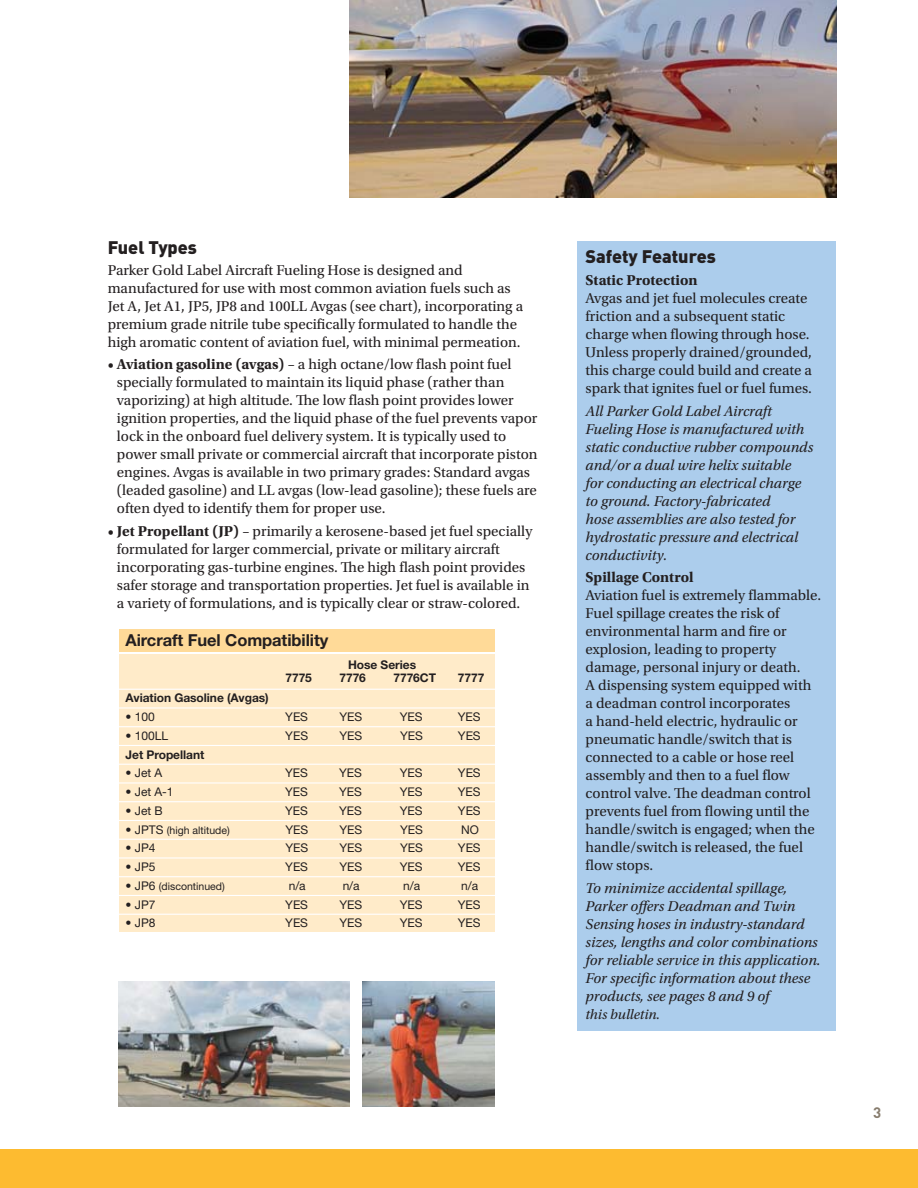
<style>
.page{position:relative;width:918px;height:1188px;background:#fff}
.page>*{position:absolute;margin:0;border:0;box-sizing:border-box;transform-origin:0 0}
.t1{font:900 18px "DINOT";color:#231f20}
.t2{font:700 16.5px "Helvetica Neue LT Std";letter-spacing:-.005em;color:#231f20}
.t3{font:15px/18px "Utopia Std";color:#231f20}
.t4{font:italic 15px/18px "Utopia Std";color:#231f20}
.t5{font:700 15px "Utopia Std";color:#231f20}
.t6{font:700 15px "DINOT";color:#887d6e}
.t7{font:italic 14.25px "Utopia Std";color:#231f20}
.t8{font:12px "Helvetica Neue LT Std";letter-spacing:-.005em;color:#231f20}
.t9{font:700 12px "Helvetica Neue LT Std";letter-spacing:-.005em;color:#231f20}
.t10{font:10.5px "Helvetica Neue LT Std";color:#231f20}
.s1{font-weight:700}
.s2{font-size:12px}
</style>
<div class="page">
<img style="left:349px;top:0;width:488px;height:198px">
<div style="left:0;top:1150px;width:918px;height:38px;background:#fdbb30"></div>
<div style="left:577px;top:242px;width:259px;height:789px;background:#accdec"></div>
<div style="left:119px;top:654px;width:375px;height:277px;background:#ffebc9"></div>
<div style="left:119px;top:629px;width:375px;height:22px;background:#ffda98"></div>
<hr style="left:112px;top:689px;width:391px;height:1px;background:#fff">
<hr style="left:112px;top:707px;width:391px;height:2px;background:#fff">
<hr style="left:112px;top:726px;width:391px;height:1px;background:#fff">
<hr style="left:112px;top:745px;width:391px;height:1px;background:#fff">
<hr style="left:112px;top:764px;width:391px;height:1px;background:#fff">
<hr style="left:112px;top:782px;width:391px;height:2px;background:#fff">
<hr style="left:112px;top:801px;width:391px;height:1px;background:#fff">
<hr style="left:112px;top:820px;width:391px;height:1px;background:#fff">
<hr style="left:112px;top:839px;width:391px;height:1px;background:#fff">
<hr style="left:112px;top:857px;width:391px;height:2px;background:#fff">
<hr style="left:112px;top:876px;width:391px;height:1px;background:#fff">
<hr style="left:112px;top:895px;width:391px;height:1px;background:#fff">
<hr style="left:112px;top:914px;width:391px;height:1px;background:#fff">
<img style="left:119px;top:981px;width:230px;height:126px">
<img style="left:363px;top:981px;width:131px;height:126px">
<p class="t1" style="left:108px;top:241px;width:91px">Fuel Types</p>
<p class="t3" style="left:108px;top:262px;width:417px">Parker Gold Label Aircraft Fueling Hose is designed and manufactured for use with most common aviation fuels such as Jet A, Jet A1, JP5, JP8 and 100LL Avgas (see chart), incorporating a premium grade nitrile tube specifically formulated to handle the high aromatic content of aviation fuel, with minimal permeation.</p>
<p class="t3" style="left:117px;top:357px;width:422px;text-indent:-9px">• <span class="s1">Aviation gasoline (avgas)</span> – a high octane/low flash point fuel specially formulated to maintain its liquid phase (rather than vaporizing) at high altitude. The low flash point provides lower ignition properties, and the liquid phase of the fuel prevents vapor lock in the onboard fuel delivery system. It is typically used to power small private or commercial aircraft that incorporate piston engines. Avgas is available in two primary grades: Standard avgas (leaded gasoline) and LL avgas (low-lead gasoline); these fuels are often dyed to identify them for proper use.</p>
<p class="t3" style="left:117px;top:523px;width:417px;text-indent:-9px">• <span class="s1">Jet Propellant (JP)</span> – primarily a kerosene-based jet fuel specially formulated for larger commercial, private or military aircraft incorporating gas-turbine engines. The high flash point provides safer storage and transportation properties. Jet fuel is available in a variety of formulations, and is typically clear or straw-colored.</p>
<p class="t2" style="left:126px;top:635px;width:204px">Aircraft Fuel Compatibility</p>
<p class="t9" style="left:348px;top:660px;width:70px">Hose Series</p>
<p class="t9" style="left:285px;top:674px;width:28px">7775</p>
<p class="t9" style="left:339px;top:674px;width:28px">7776</p>
<p class="t9" style="left:393px;top:674px;width:44px">7776CT</p>
<p class="t9" style="left:458px;top:674px;width:28px">7777</p>
<p class="t9" style="left:126px;top:694px;width:145px">Aviation Gasoline (Avgas)</p>
<p class="t8" style="left:126px;top:713px;width:31px">• 100</p>
<p class="t8" style="left:285px;top:713px;width:24px">YES</p>
<p class="t8" style="left:339px;top:713px;width:24px">YES</p>
<p class="t8" style="left:400px;top:713px;width:24px">YES</p>
<p class="t8" style="left:458px;top:713px;width:24px">YES</p>
<p class="t8" style="left:126px;top:731px;width:44px">• 100LL</p>
<p class="t8" style="left:285px;top:731px;width:24px">YES</p>
<p class="t8" style="left:339px;top:731px;width:24px">YES</p>
<p class="t8" style="left:400px;top:731px;width:24px">YES</p>
<p class="t8" style="left:458px;top:731px;width:24px">YES</p>
<p class="t9" style="left:126px;top:750px;width:80px">Jet Propellant</p>
<p class="t8" style="left:126px;top:769px;width:38px">• Jet A</p>
<p class="t8" style="left:285px;top:769px;width:24px">YES</p>
<p class="t8" style="left:339px;top:769px;width:24px">YES</p>
<p class="t8" style="left:400px;top:769px;width:24px">YES</p>
<p class="t8" style="left:458px;top:769px;width:24px">YES</p>
<p class="t8" style="left:126px;top:788px;width:49px">• Jet A-1</p>
<p class="t8" style="left:285px;top:788px;width:24px">YES</p>
<p class="t8" style="left:339px;top:788px;width:24px">YES</p>
<p class="t8" style="left:400px;top:788px;width:24px">YES</p>
<p class="t8" style="left:458px;top:788px;width:24px">YES</p>
<p class="t8" style="left:126px;top:806px;width:39px">• Jet B</p>
<p class="t8" style="left:285px;top:806px;width:24px">YES</p>
<p class="t8" style="left:339px;top:806px;width:24px">YES</p>
<p class="t8" style="left:400px;top:806px;width:24px">YES</p>
<p class="t8" style="left:458px;top:806px;width:24px">YES</p>
<p class="t10" style="left:126px;top:826px;width:106px"><span class="s2">• JPTS</span> (high altitude)</p>
<p class="t8" style="left:285px;top:825px;width:24px">YES</p>
<p class="t8" style="left:339px;top:825px;width:24px">YES</p>
<p class="t8" style="left:400px;top:825px;width:24px">YES</p>
<p class="t8" style="left:461px;top:825px;width:19px">NO</p>
<p class="t8" style="left:126px;top:844px;width:32px">• JP4</p>
<p class="t8" style="left:285px;top:844px;width:24px">YES</p>
<p class="t8" style="left:339px;top:844px;width:24px">YES</p>
<p class="t8" style="left:400px;top:844px;width:24px">YES</p>
<p class="t8" style="left:458px;top:844px;width:24px">YES</p>
<p class="t8" style="left:126px;top:863px;width:31px">• JP5</p>
<p class="t8" style="left:285px;top:863px;width:24px">YES</p>
<p class="t8" style="left:339px;top:863px;width:24px">YES</p>
<p class="t8" style="left:400px;top:863px;width:24px">YES</p>
<p class="t8" style="left:458px;top:863px;width:24px">YES</p>
<p class="t10" style="left:126px;top:882px;width:101px"><span class="s2">• JP6</span> (discontinued)</p>
<p class="t8" style="left:289px;top:881px;width:18px">n/a</p>
<p class="t8" style="left:343px;top:881px;width:18px">n/a</p>
<p class="t8" style="left:403px;top:881px;width:18px">n/a</p>
<p class="t8" style="left:461px;top:881px;width:18px">n/a</p>
<p class="t8" style="left:126px;top:900px;width:31px">• JP7</p>
<p class="t8" style="left:285px;top:900px;width:24px">YES</p>
<p class="t8" style="left:339px;top:900px;width:24px">YES</p>
<p class="t8" style="left:400px;top:900px;width:24px">YES</p>
<p class="t8" style="left:458px;top:900px;width:24px">YES</p>
<p class="t8" style="left:126px;top:919px;width:31px">• JP8</p>
<p class="t8" style="left:285px;top:919px;width:24px">YES</p>
<p class="t8" style="left:339px;top:919px;width:24px">YES</p>
<p class="t8" style="left:400px;top:919px;width:24px">YES</p>
<p class="t8" style="left:458px;top:919px;width:24px">YES</p>
<p class="t1" style="left:586px;top:250px;width:132px">Safety Features</p>
<p class="t5" style="left:586px;top:275px;width:113px">Static Protection</p>
<p class="t3" style="left:586px;top:291px;width:228px">Avgas and jet fuel molecules create friction and a subsequent static charge when flowing through hose.<br>Unless properly drained/grounded, this charge could build and create a spark that ignites fuel or fuel fumes.</p>
<p class="t4" style="left:586px;top:403px;width:229px">All Parker Gold Label Aircraft<br>Fueling Hose is manufactured with static conductive rubber compounds and/or a dual wire helix suitable<br>for conducting an electrical charge to ground. Factory-fabricated<br>hose assemblies are also tested for hydrostatic pressure and electrical conductivity.</p>
<p class="t5" style="left:586px;top:572px;width:110px">Spillage Control</p>
<p class="t3" style="left:586px;top:588px;width:237px">Aviation fuel is extremely flammable.<br>Fuel spillage creates the risk of environmental harm and fire or explosion, leading to property damage, personal injury or death.<br>A dispensing system equipped with a deadman control incorporates<br>a hand-held electric, hydraulic or pneumatic handle/switch that is connected to a cable or hose reel assembly and then to a fuel flow control valve. The deadman control prevents fuel from flowing until the handle/switch is engaged; when the handle/switch is released, the fuel flow stops.</p>
<p class="t4" style="left:586px;top:880px;width:236px">To minimize accidental spillage, Parker offers Deadman and Twin Sensing hoses in industry-standard sizes, lengths and color combinations for reliable service in this application.<br>For specific information about these products, see pages 8 and 9 of</p>
<p class="t7" style="left:586px;top:1009px;width:76px">this bulletin.</p>
<p class="t6" style="left:873px;top:1108px;width:10px">3</p>
</div>
